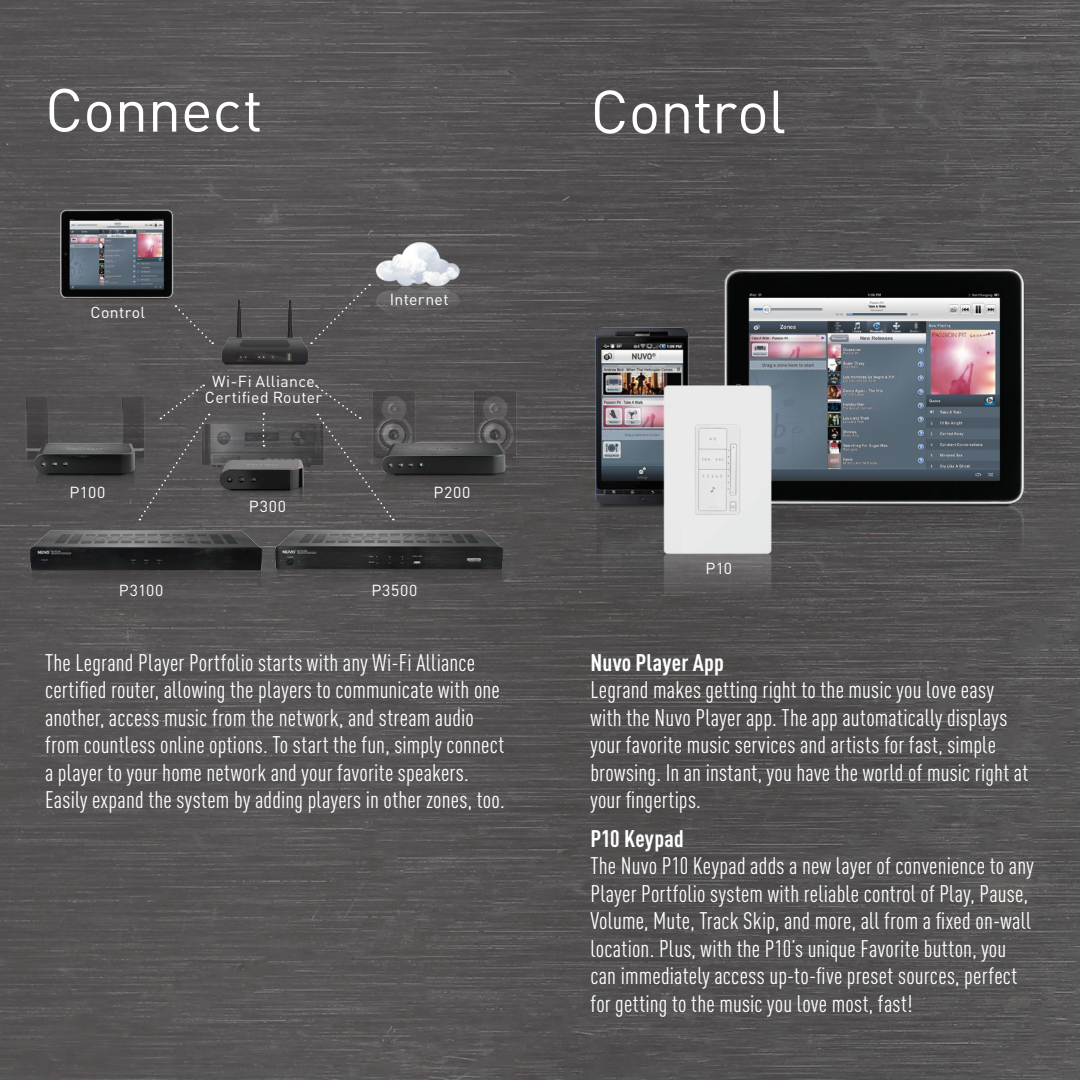
<style>
.page{position:relative;width:1080px;height:1080px;background:#fff}
.page>*{position:absolute;margin:0;border:0;box-sizing:border-box;transform-origin:0 0}
.t1{font:60px "DINOT";letter-spacing:-.01em;color:#fff}
.t2{font:condensed 23.75px/27.5px "DINOT";letter-spacing:.01em;color:#fff}
.t3{font:700 condensed 23.75px "DINOT";letter-spacing:.01em;color:#fff}
.t4{font:15.75px/16.8px "DINOT";letter-spacing:.025em;color:#fff;text-align:center}
</style>
<div class="page">
<img style="left:0;top:0;width:1080px;height:1080px">
<img style="left:564px;top:309px;width:127px;height:304px">
<img style="left:691px;top:259px;width:361px;height:311px">
<img style="left:0;top:0;width:542px;height:691px">
<svg style="left:175px;top:305px;width:38px;height:39px"></svg>
<svg style="left:310px;top:284px;width:60px;height:60px;background:#595757"></svg>
<svg style="left:139px;top:385px;width:71px;height:135px;background:#575455"></svg>
<svg style="left:316px;top:385px;width:78px;height:135px;background:#575555"></svg>
<svg style="left:263px;top:413px;width:1px;height:34px"></svg>
<img style="left:626px;top:376px;width:186px;height:247px">
<h1 class="t1" style="left:45px;top:69px;width:219px">Connect</h1>
<h1 class="t1" style="left:590px;top:71px;width:197px">Control</h1>
<p class="t4" style="left:90px;top:303px;width:56px">Control</p>
<p class="t4" style="left:205px;top:372px;width:119px">Wi-Fi Alliance<br>Certified Router</p>
<p class="t4" style="left:390px;top:290px;width:60px">Internet</p>
<p class="t4" style="left:70px;top:483px;width:37px">P100</p>
<p class="t4" style="left:433px;top:483px;width:38px">P200</p>
<p class="t4" style="left:249px;top:497px;width:39px">P300</p>
<p class="t4" style="left:119px;top:581px;width:46px">P3100</p>
<p class="t4" style="left:371px;top:581px;width:47px">P3500</p>
<p class="t4" style="left:706px;top:559px;width:28px">P10</p>
<p class="t2" style="left:45px;top:647px;width:461px">The Legrand Player Portfolio starts with any Wi-Fi Alliance certified router, allowing the players to communicate with one another, access music from the network, and stream audio from countless online options. To start the fun, simply connect a player to your home network and your favorite speakers.<br>Easily expand the system by adding players in other zones, too.</p>
<p class="t3" style="left:590px;top:646px;width:135px">Nuvo Player App</p>
<p class="t2" style="left:590px;top:675px;width:439px">Legrand makes getting right to the music you love easy with the Nuvo Player app. The app automatically displays your favorite music services and artists for fast, simple browsing. In an instant, you have the world of music right at your fingertips.</p>
<p class="t3" style="left:590px;top:822px;width:95px">P10 Keypad</p>
<p class="t2" style="left:590px;top:851px;width:445px">The Nuvo P10 Keypad adds a new layer of convenience to any Player Portfolio system with reliable control of Play, Pause, Volume, Mute, Track Skip, and more, all from a fixed on-wall location. Plus, with the P10’s unique Favorite button, you can immediately access up-to-five preset sources, perfect for getting to the music you love most, fast!</p>
</div>
